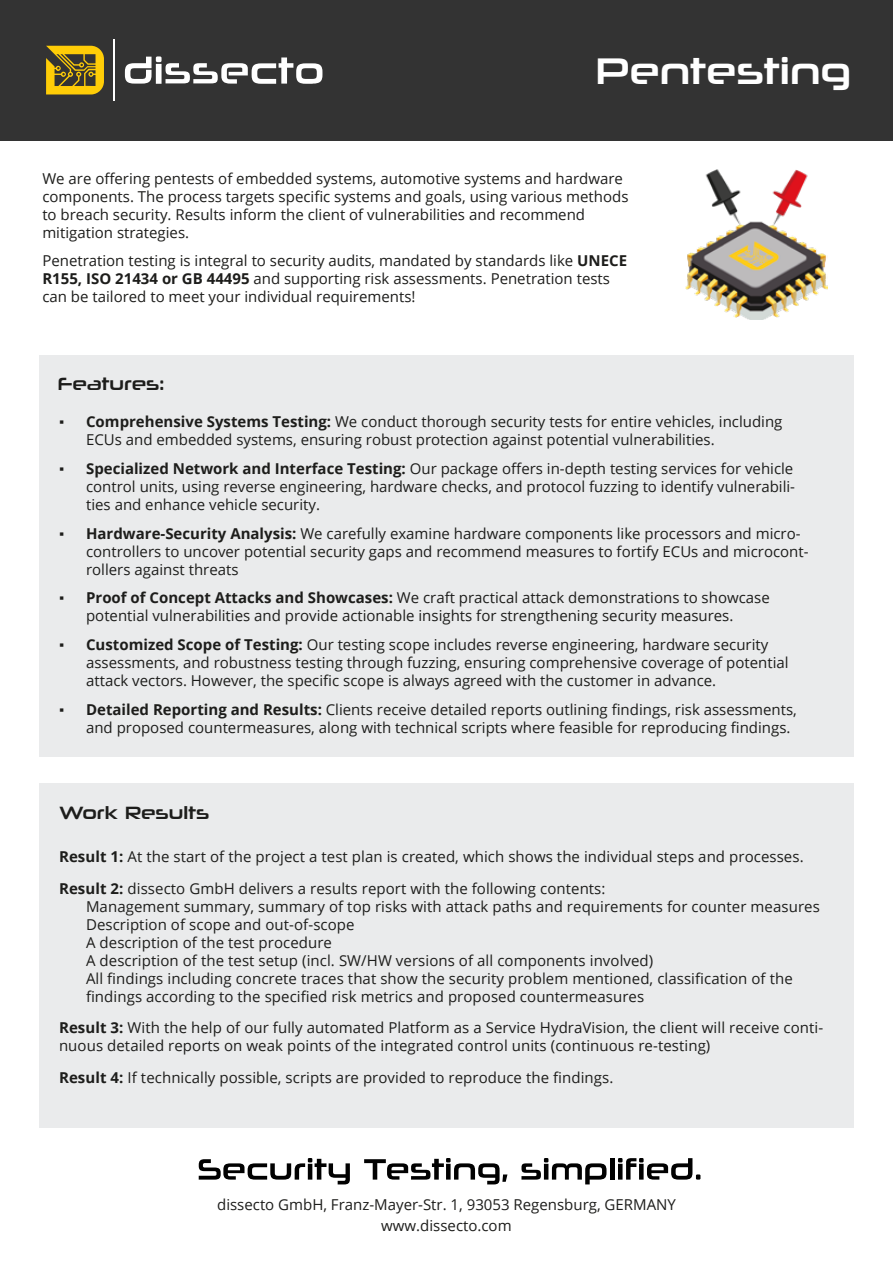
<style>
.page{position:relative;width:893px;height:1263px;background:#fff}
.page>*{position:absolute;margin:0;border:0;box-sizing:border-box;transform-origin:0 0}
.t1{font:37.5px "Neuropolitical Rg";color:#fff}
.t2{font:18px "Neuropolitical Rg";color:#1d1d1b}
.t3{font:15px/18px "Open Sans";color:#1d1d1b}
.s1{font-weight:700}
.s2{font-family:"Times New Roman"}
</style>
<div class="page">
<div style="left:0;top:0;width:893px;height:140px;background:#333"></div>
<svg style="left:46px;top:46px;width:58px;height:48px"></svg>
<hr style="left:114px;top:39px;width:1px;height:62px;background:#fff">
<svg style="left:125px;top:56px;width:197px;height:28px"></svg>
<div style="left:39px;top:355px;width:815px;height:401px;background:#eaebec"></div>
<svg style="left:199px;top:1158px;width:151px;height:26px"></svg>
<svg style="left:364px;top:1158px;width:143px;height:26px"></svg>
<svg style="left:521px;top:1158px;width:85px;height:26px"></svg>
<hr style="left:610px;top:1158px;width:4px;height:21px;background:#010101">
<svg style="left:618px;top:1158px;width:82px;height:21px"></svg>
<div style="left:39px;top:783px;width:815px;height:345px;background:#eaebec"></div>
<img style="left:686px;top:169px;width:141px;height:151px">
<h1 class="t1" style="left:596px;top:47px;width:257px">Pentesting</h1>
<p class="t3" style="left:42px;top:169px;width:588px">We are offering pentests of embedded systems, automotive systems and hardware components. The process targets specific systems and goals, using various methods to breach security. Results inform the client of vulnerabilities and recommend mitigation strategies.</p>
<p class="t3" style="left:42px;top:252px;width:586px">Penetration testing is integral to security audits, mandated by standards like <span class="s1">UNECE<br>R155, ISO 21434 or GB 44495</span> and supporting risk assessments. Penetration tests can be tailored to meet your individual requirements!</p>
<p class="t2" style="left:58px;top:372px;width:108px">Features:</p>
<p class="t3" style="left:86px;top:412px;width:698px;text-indent:-27px"><span class="s2">▪</span> <span class="s1">Comprehensive Systems Testing:</span> We conduct thorough security tests for entire vehicles, including<br>ECUs and embedded systems, ensuring robust protection against potential vulnerabilities.</p>
<p class="t3" style="left:86px;top:459px;width:710px;text-align:justify;text-indent:-27px"><span class="s2">▪</span> <span class="s1">Specialized Network and Interface Testing:</span> Our package offers in-depth testing services for vehicle control units, using reverse engineering, hardware checks, and protocol fuzzing to identify vulnerabili&shy;ties and enhance vehicle security.</p>
<p class="t3" style="left:86px;top:524px;width:724px;text-indent:-27px"><span class="s2">▪</span> <span class="s1">Hardware-Security Analysis:</span> We carefully examine hardware components like processors and micro&shy;controllers to uncover potential security gaps and recommend measures to fortify ECUs and microcont&shy;rollers against threats</p>
<p class="t3" style="left:86px;top:588px;width:685px;text-indent:-27px"><span class="s2">▪</span> <span class="s1">Proof of Concept Attacks and Showcases:</span> We craft practical attack demonstrations to showcase potential vulnerabilities and provide actionable insights for strengthening security measures.</p>
<p class="t3" style="left:86px;top:635px;width:704px;text-indent:-27px"><span class="s2">▪</span> <span class="s1">Customized Scope of Testing:</span> Our testing scope includes reverse engineering, hardware security assessments, and robustness testing through fuzzing, ensuring comprehensive coverage of potential attack vectors. However, the specific scope is always agreed with the customer in advance.</p>
<p class="t3" style="left:86px;top:700px;width:712px;text-indent:-27px"><span class="s2">▪</span> <span class="s1">Detailed Reporting and Results:</span> Clients receive detailed reports outlining findings, risk assessments, and proposed countermeasures, along with technical scripts where feasible for reproducing findings.</p>
<p class="t2" style="left:60px;top:801px;width:151px">Work Results</p>
<p class="t3" style="left:59px;top:840px;width:746px;line-height:31.5px"><span class="s1">Result 1:</span> At the start of the project a test plan is created, which shows the individual steps and processes.<br><span class="s1">Result 2:</span> dissecto GmbH delivers a results report with the following contents:</p>
<p class="t3" style="left:86px;top:897px;width:735px">Management summary, summary of top risks with attack paths and requirements for counter measures Description of scope and out-of-scope<br>A description of the test procedure<br>A description of the test setup (incl. SW/HW versions of all components involved)<br>All findings including concrete traces that show the security problem mentioned, classification of the findings according to the specified risk metrics and proposed countermeasures</p>
<p class="t3" style="left:59px;top:1018px;width:766px"><span class="s1">Result 3:</span> With the help of our fully automated Platform as a Service HydraVision, the client will receive conti&shy;nuous detailed reports on weak points of the integrated control units (continuous re-testing)</p>
<p class="t3" style="left:59px;top:1068px;width:556px"><span class="s1">Result 4:</span> If technically possible, scripts are provided to reproduce the findings.</p>
<p class="t3" style="left:217px;top:1194px;width:460px;line-height:21px;text-align:center">dissecto GmbH, Franz-Mayer-Str. 1, 93053 Regensburg, GERMANY www.dissecto.com</p>
</div>
